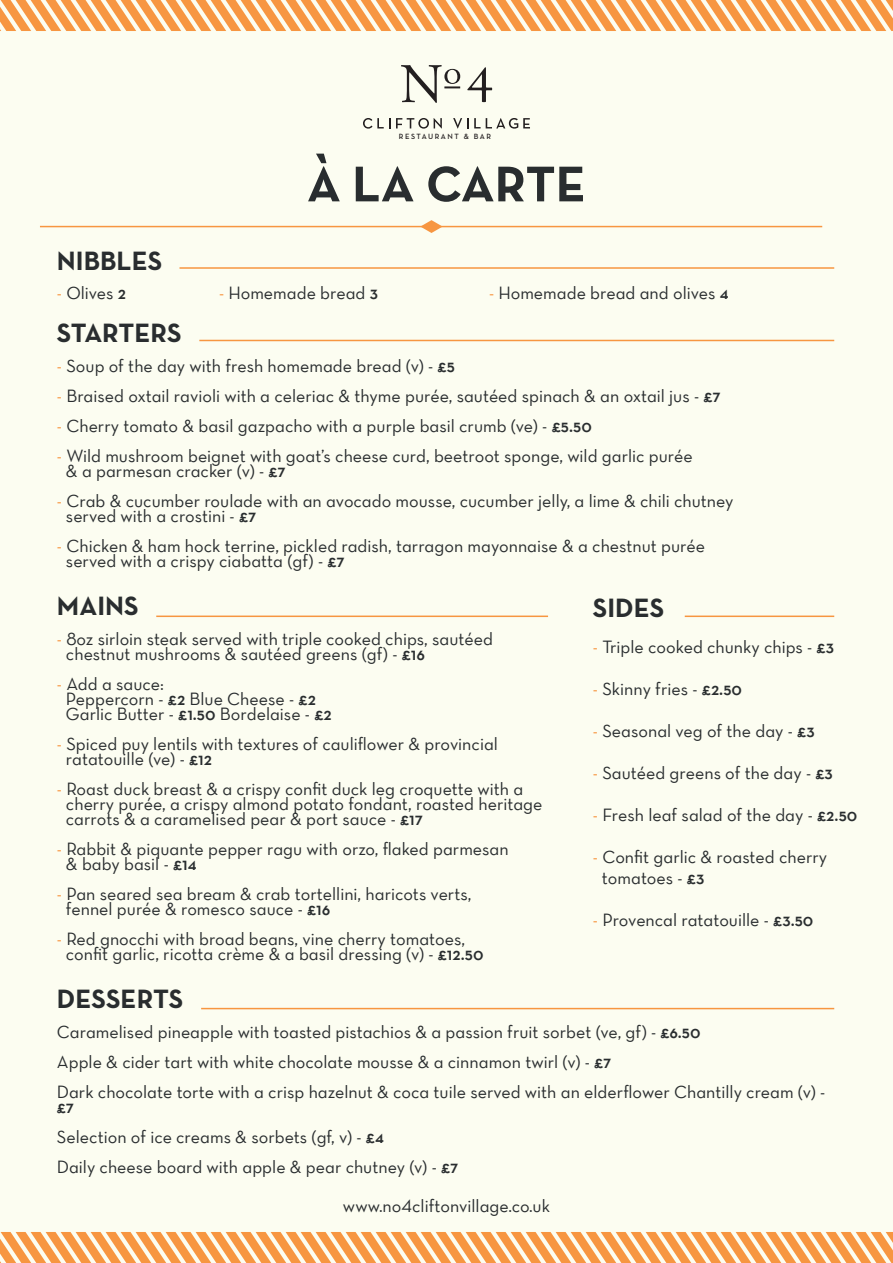
<style>
.page{position:relative;width:893px;height:1263px;background:#fcfdf1}
.page>*{position:absolute;margin:0;border:0;box-sizing:border-box;transform-origin:0 0}
.t1{font:700 51px "Neutra Text";color:#292d2f}
.t2{font:700 27px "Neutra Text";color:#292d2f}
.t3{font:18px/15px "Neutra Text Book Alt";color:#292d2f}
.t4{font:18px "Neutra Text Demi SC";color:#292d2f}
.t5{font:600 7.8px "Neutra Text";letter-spacing:.2em;color:#231f20}
.s1{color:#f79641}
.s2{font-family:"Neutra Text Demi SC"}
</style>
<div class="page">
<svg style="left:363px;top:118px;width:27px;height:11px"></svg>
<svg style="left:396px;top:118px;width:46px;height:11px"></svg>
<svg style="left:453px;top:118px;width:77px;height:11px"></svg>
<svg style="left:467px;top:67px;width:25px;height:35px"></svg>
<svg style="left:401px;top:65px;width:59px;height:38px"></svg>
<svg style="left:0;top:0;width:893px;height:31px"></svg>
<svg style="left:0;top:1232px;width:893px;height:31px"></svg>
<hr style="left:40px;top:226px;width:782px;height:1px;background:#f79641">
<svg style="left:420px;top:220px;width:23px;height:13px"></svg>
<hr style="left:179px;top:267px;width:655px;height:2px;background:#f79641">
<hr style="left:199px;top:340px;width:635px;height:1px;background:#f79641">
<hr style="left:156px;top:615px;width:392px;height:2px;background:#f79641">
<hr style="left:201px;top:1008px;width:633px;height:1px;background:#f79641">
<hr style="left:685px;top:615px;width:149px;height:2px;background:#f79641">
<p class="t5" style="left:399px;top:132px;width:94px">RESTAURANT &amp; BAR</p>
<h2 class="t2" style="left:57px;top:244px;width:107px">NIBBLES</h2>
<h1 class="t1" style="left:307px;top:152px;width:280px">À LA CARTE</h1>
<p class="t3" style="left:57px;top:285px;width:71px"><span class="s1">-</span> Olives <span class="s2">2</span></p>
<p class="t3" style="left:219px;top:285px;width:161px"><span class="s1">-</span> Homemade bread <span class="s2">3</span></p>
<p class="t3" style="left:489px;top:285px;width:241px"><span class="s1">-</span> Homemade bread and olives <span class="s2">4</span></p>
<h2 class="t2" style="left:57px;top:316px;width:126px">STARTERS</h2>
<p class="t3" style="left:57px;top:358px;width:399px"><span class="s1">-</span> Soup of the day with fresh homemade bread (v) - <span class="s2">£5</span></p>
<p class="t3" style="left:57px;top:388px;width:665px"><span class="s1">-</span> Braised oxtail ravioli with a celeriac &amp; thyme purée, sautéed spinach &amp; an oxtail jus - <span class="s2">£7</span></p>
<p class="t3" style="left:57px;top:418px;width:536px"><span class="s1">-</span> Cherry tomato &amp; basil gazpacho with a purple basil crumb (ve) - <span class="s2">£5.50</span></p>
<p class="t3" style="left:66px;top:448px;width:628px;text-indent:-9px"><span class="s1">-</span> Wild mushroom beignet with goat’s cheese curd, beetroot sponge, wild garlic purée &amp; a parmesan cracker (v) - <span class="s2">£7</span></p>
<p class="t3" style="left:66px;top:493px;width:669px;text-indent:-9px"><span class="s1">-</span> Crab &amp; cucumber roulade with an avocado mousse, cucumber jelly, a lime &amp; chili chutney served with a crostini - <span class="s2">£7</span></p>
<p class="t3" style="left:66px;top:538px;width:640px;text-indent:-9px"><span class="s1">-</span> Chicken &amp; ham hock terrine, pickled radish, tarragon mayonnaise &amp; a chestnut purée served with a crispy ciabatta (gf) - <span class="s2">£7</span></p>
<h2 class="t2" style="left:57px;top:589px;width:83px">MAINS</h2>
<p class="t3" style="left:66px;top:631px;width:428px;text-indent:-9px"><span class="s1">-</span> 8oz sirloin steak served with triple cooked chips, sautéed chestnut mushrooms &amp; sautéed greens (gf) - <span class="s2">£16</span></p>
<p class="t3" style="left:66px;top:676px;width:267px;text-indent:-9px"><span class="s1">-</span> Add a sauce:<br>Peppercorn - <span class="s2">£2</span> Blue Cheese - <span class="s2">£2<br></span>Garlic Butter - <span class="s2">£1.50</span> Bordelaise - <span class="s2">£2</span></p>
<p class="t3" style="left:66px;top:736px;width:433px;text-indent:-9px"><span class="s1">-</span> Spiced puy lentils with textures of cauliflower &amp; provincial ratatouille (ve) - <span class="s2">£12</span></p>
<p class="t3" style="left:66px;top:781px;width:478px;text-indent:-9px"><span class="s1">-</span> Roast duck breast &amp; a crispy confit duck leg croquette with a cherry purée, a crispy almond potato fondant, roasted heritage carrots &amp; a caramelised pear &amp; port sauce - <span class="s2">£17</span></p>
<p class="t3" style="left:66px;top:841px;width:444px;text-indent:-9px"><span class="s1">-</span> Rabbit &amp; piquante pepper ragu with orzo, flaked parmesan &amp; baby basil - <span class="s2">£14</span></p>
<p class="t3" style="left:66px;top:886px;width:407px;text-indent:-9px"><span class="s1">-</span> Pan seared sea bream &amp; crab tortellini, haricots verts, fennel purée &amp; romesco sauce - <span class="s2">£16</span></p>
<p class="t3" style="left:66px;top:931px;width:419px;text-indent:-9px"><span class="s1">-</span> Red gnocchi with broad beans, vine cherry tomatoes, confit garlic, ricotta crème &amp; a basil dressing (v) - <span class="s2">£12.50</span></p>
<h2 class="t2" style="left:57px;top:982px;width:128px">DESSERTS</h2>
<p class="t3" style="left:57px;top:1017px;width:770px;line-height:30px">Caramelised pineapple with toasted pistachios &amp; a passion fruit sorbet (ve, gf) - <span class="s2">£6.50<br></span>Apple &amp; cider tart with white chocolate mousse &amp; a cinnamon twirl (v) - <span class="s2">£7<br></span>Dark chocolate torte with a crisp hazelnut &amp; coca tuile served with an elderflower Chantilly cream (v) -</p>
<p class="t4" style="left:57px;top:1096px;width:19px">£7</p>
<p class="t3" style="left:57px;top:1122px;width:403px;line-height:30px">Selection of ice creams &amp; sorbets (gf, v) - <span class="s2">£4<br></span>Daily cheese board with apple &amp; pear chutney (v) - <span class="s2">£7</span></p>
<h2 class="t2" style="left:593px;top:591px;width:73px">SIDES</h2>
<p class="t3" style="left:593px;top:639px;width:243px"><span class="s1">-</span> Triple cooked chunky chips - <span class="s2">£3</span></p>
<p class="t3" style="left:593px;top:681px;width:151px"><span class="s1">-</span> Skinny fries - <span class="s2">£2.50</span></p>
<p class="t3" style="left:593px;top:723px;width:223px"><span class="s1">-</span> Seasonal veg of the day - <span class="s2">£3</span></p>
<p class="t3" style="left:593px;top:765px;width:241px"><span class="s1">-</span> Sautéed greens of the day - <span class="s2">£3</span></p>
<p class="t3" style="left:593px;top:807px;width:266px"><span class="s1">-</span> Fresh leaf salad of the day - <span class="s2">£2.50</span></p>
<p class="t3" style="left:602px;top:846px;width:227px;line-height:21px;text-indent:-9px"><span class="s1">-</span> Confit garlic &amp; roasted cherry tomatoes - <span class="s2">£3</span></p>
<p class="t3" style="left:593px;top:912px;width:222px"><span class="s1">-</span> Provencal ratatouille - <span class="s2">£3.50</span></p>
<p class="t3" style="left:343px;top:1198px;width:209px">www.no4cliftonvillage.co.uk</p>
</div>
